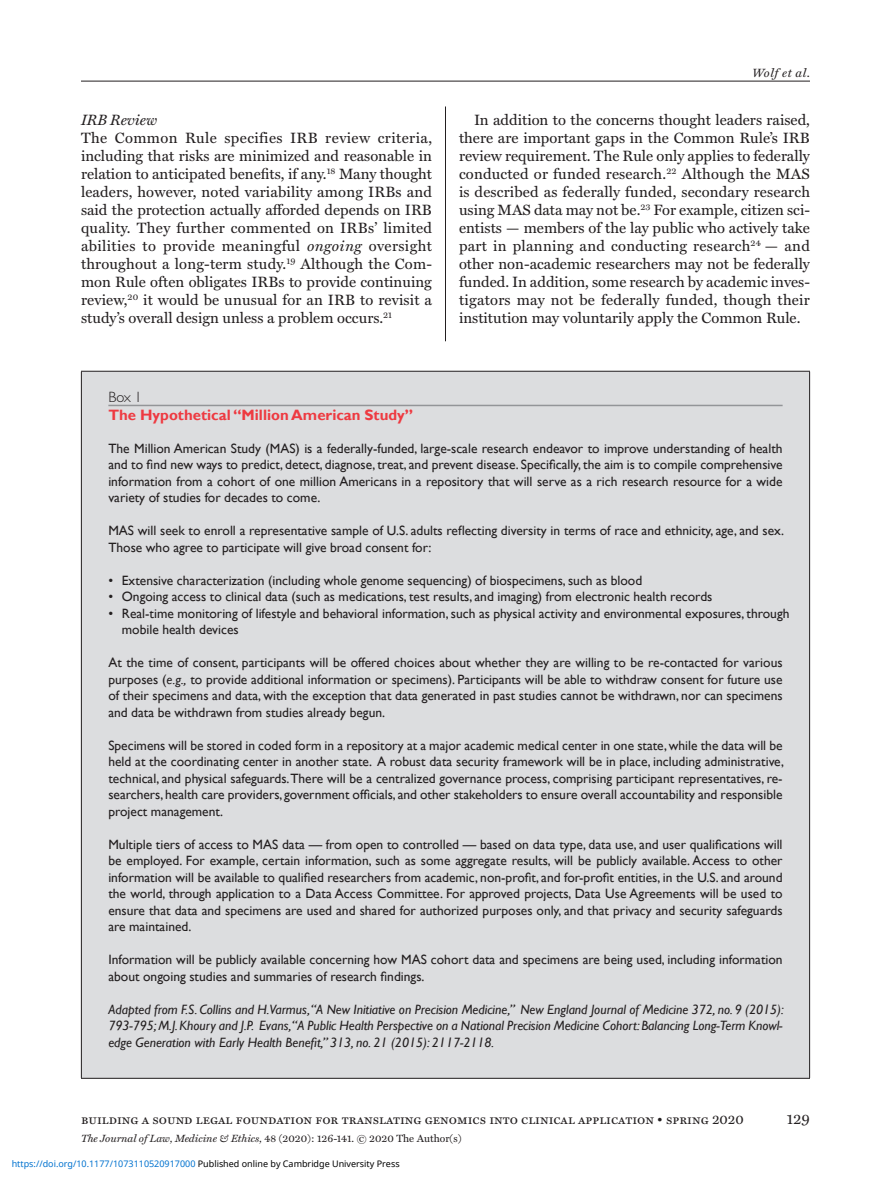
<style>
.page{position:relative;width:891px;height:1188px;background:#fff}
.page>*{position:absolute;margin:0;border:0;box-sizing:border-box;transform-origin:0 0}
.body_text{font:15px/18px "Miller Text";color:#231f20;text-align:justify}
.body_text_no_indent{font:15px/18px "Miller Text";color:#231f20;text-align:justify}
.table_head{font:700 15px "Gill Sans";color:#ee3a41}
.subhead_B_italic{font:italic 15px "Miller Text";color:#231f20}
.table_slug{font:300 15px "Gill Sans MT Std";color:#231f20}
.table_body{font:13.5px/16.5px "Gill Sans";color:#231f20;text-align:justify}
.table_body-2{font:italic 13.5px/16.5px "Gill Sans";color:#231f20;text-align:justify}
.body_text-2{font:13.5px "Miller Text Roman SC";color:#231f20}
.t1{font:italic 12px "Miller Text";letter-spacing:.05em;color:#231f20}
.COLUMN_story_title{font:10.5px "Miller Text";color:#231f20}
.t2{font:9px "Noto Sans";color:#000}
.s1{font-style:italic}
.s2{color:#0172cf}
</style>
<div class="page">
<hr style="left:81px;top:81px;width:729px;height:1px;background:#231f20">
<hr style="left:445px;top:106px;width:1px;height:235px;background:#231f20">
<div style="left:81px;top:371px;width:729px;height:707px;background:#dcdddf"></div>
<hr style="left:81px;top:371px;width:729px;height:1px;background:#231f20">
<hr style="left:81px;top:372px;width:1px;height:706px;background:#231f20">
<hr style="left:809px;top:372px;width:1px;height:706px;background:#231f20">
<hr style="left:81px;top:1078px;width:729px;height:1px;background:#231f20">
<hr style="left:108px;top:405px;width:675px;height:1px;background:#939598">
<p class="subhead_B_italic" style="left:81px;top:111px;width:78px">IRB Review</p>
<p class="body_text_no_indent" style="left:81px;top:128px;width:353px">The Common Rule specifies IRB review criteria, including that risks are minimized and reasonable in relation to anticipated benefits, if any.<sup>18</sup> Many thought leaders, however, noted variability among IRBs and said the protection actually afforded depends on IRB quality. They further commented on IRBs’ limited abilities to provide meaningful <span class="s1">ongoing</span> oversight throughout a long-term study.<sup>19</sup> Although the Com&shy;mon Rule often obligates IRBs to provide continuing review,<sup>20</sup> it would be unusual for an IRB to revisit a study’s overall design unless a problem occurs.<sup>21</sup></p>
<p class="t1" style="left:753px;top:66px;width:59px">Wolf et al.</p>
<p class="body_text" style="left:459px;top:110px;width:353px;text-indent:15px">In addition to the concerns thought leaders raised, there are important gaps in the Common Rule’s IRB review requirement. The Rule only applies to federally conducted or funded research.<sup>22</sup> Although the MAS is described as federally funded, secondary research using MAS data may not be.<sup>23</sup> For example, citizen sci&shy;entists — members of the lay public who actively take part in planning and conducting research<sup>24</sup> — and other non-academic researchers may not be federally funded. In addition, some research by academic inves&shy;tigators may not be federally funded, though their institution may voluntarily apply the Common Rule.</p>
<p class="table_slug" style="left:108px;top:388px;width:35px">Box 1</p>
<p class="table_head" style="left:108px;top:406px;width:306px">The Hypothetical “Million American Study”</p>
<p class="table_body" style="left:108px;top:440px;width:676px">The Million American Study (MAS) is a federally-funded, large-scale research endeavor to improve understanding of health and to find new ways to predict, detect, diagnose, treat, and prevent disease. Specifically, the aim is to compile comprehensive information from a cohort of one million Americans in a repository that will serve as a rich research resource for a wide variety of studies for decades to come.</p>
<p class="table_body" style="left:108px;top:523px;width:677px">MAS will seek to enroll a representative sample of U.S. adults reflecting diversity in terms of race and ethnicity, age, and sex.<br>Those who agree to participate will give broad consent for:</p>
<p class="table_body" style="left:108px;top:572px;width:535px">• Extensive characterization (including whole genome sequencing) of biospecimens, such as blood</p>
<p class="table_body" style="left:108px;top:589px;width:606px">• Ongoing access to clinical data (such as medications, test results, and imaging) from electronic health records</p>
<p class="table_body" style="left:122px;top:605px;width:669px;text-indent:-14px">• Real-time monitoring of lifestyle and behavioral information, such as physical activity and environmental exposures, through mobile health devices</p>
<p class="table_body" style="left:108px;top:655px;width:676px">At the time of consent, participants will be offered choices about whether they are willing to be re-contacted for various purposes (<span class="s1">e.g.,</span> to provide additional information or specimens). Participants will be able to withdraw consent for future use of their specimens and data, with the exception that data generated in past studies cannot be withdrawn, nor can specimens and data be withdrawn from studies already begun.</p>
<p class="table_body" style="left:108px;top:737px;width:677px">Specimens will be stored in coded form in a repository at a major academic medical center in one state, while the data will be held at the coordinating center in another state. A robust data security framework will be in place, including administrative, technical, and physical safeguards.There will be a centralized governance process, comprising participant representatives, re&shy;searchers, health care providers, government officials, and other stakeholders to ensure overall accountability and responsible project management.</p>
<p class="table_body" style="left:108px;top:836px;width:676px">Multiple tiers of access to MAS data — from open to controlled — based on data type, data use, and user qualifications will be employed. For example, certain information, such as some aggregate results, will be publicly available. Access to other information will be available to qualified researchers from academic, non-profit, and for-profit entities, in the U.S. and around the world, through application to a Data Access Committee. For approved projects, Data Use Agreements will be used to ensure that data and specimens are used and shared for authorized purposes only, and that privacy and security safeguards are maintained.</p>
<p class="table_body" style="left:108px;top:952px;width:676px">Information will be publicly available concerning how MAS cohort data and specimens are being used, including information about ongoing studies and summaries of research findings.</p>
<p class="table_body-2" style="left:108px;top:1001px;width:677px">Adapted from F.S. Collins and H.Varmus,“A New Initiative on Precision Medicine,” New England Journal of Medicine 372, no. 9 (2015):<br>793-795; M.J. Khoury and J.P. Evans,“A Public Health Perspective on a National Precision Medicine Cohort: Balancing Long-Term Knowl&shy;edge Generation with Early Health Benefit,” 313, no. 21 (2015): 2117-2118.</p>
<p class="body_text-2" style="left:81px;top:1111px;width:664px">building a sound legal foundation for translating genomics into clinical application • spring 2020</p>
<p class="body_text" style="left:787px;top:1109px;width:25px">129</p>
<p class="COLUMN_story_title" style="left:81px;top:1132px;width:382px"><span class="s1">The Journal of Law, Medicine &amp; Ethics,</span> 48 (2020): 126-141. © 2020 The Author(s)</p>
<p class="t2" style="left:12px;top:1157px;width:389px"><span class="s2">https://doi.org/10.1177/1073110520917000</span> Published online by Cambridge University Press</p>
</div>
